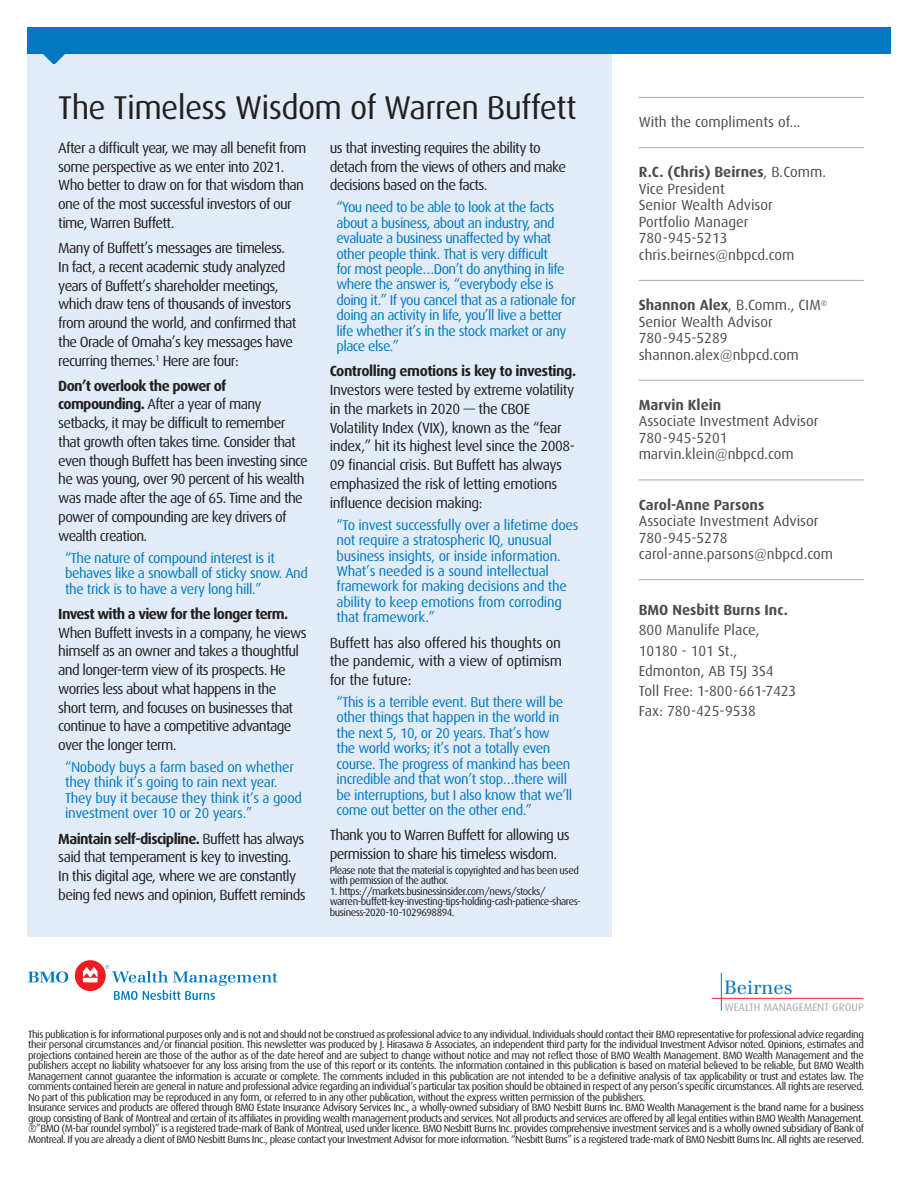
<style>
.page{position:relative;width:918px;height:1188px;background:#fff}
.page>*{position:absolute;margin:0;border:0;box-sizing:border-box;transform-origin:0 0}
.Section_Headline{font:33px "Dax";letter-spacing:-.02em;color:#231f20}
.t1{font:19.05px "Emona";color:#0079c2}
.Body_Copy{font:14.7px/18.8px "Dax";letter-spacing:-.045em;color:#231f20}
.CTA_Variable{font:14.7px/16.5px "Dax";color:#4b4c4d}
.t2{font:700 14.7px "Dax";color:#4b4c4d}
.Body_Copy-2{font:14.25px/15.5px "Dax";letter-spacing:-.03em;color:#0079c2}
.t3{font:10.95px "Dax";color:#a8a9ad}
.Body_Copy-3{font:10.5px/10.5px "Dax";letter-spacing:-.045em;color:#231f20;text-align:justify}
.s1{font-weight:700}
</style>
<div class="page">
<hr style="left:639px;top:97px;width:225px;height:1px;background:#a8a9ad">
<hr style="left:639px;top:147px;width:225px;height:1px;background:#a8a9ad">
<hr style="left:639px;top:280px;width:225px;height:1px;background:#a8a9ad">
<hr style="left:639px;top:380px;width:225px;height:1px;background:#a8a9ad">
<hr style="left:639px;top:480px;width:225px;height:1px;background:#a8a9ad">
<hr style="left:639px;top:579px;width:225px;height:1px;background:#a8a9ad">
<svg style="left:721px;top:973px;width:1px;height:38px"></svg>
<hr style="left:712px;top:998px;width:151px;height:1px;background:#ee2823">
<div style="left:27px;top:54px;width:585px;height:882px;background:#e1ecf7"></div>
<div style="left:27px;top:27px;width:864px;height:27px;background:#0079c2"></div>
<svg style="left:43px;top:54px;width:22px;height:10px"></svg>
<svg style="left:28px;top:971px;width:40px;height:12px"></svg>
<div style="left:75px;top:960px;width:31px;height:31px;background:#ee1d23;border-radius:50%"></div>
<svg style="left:83px;top:967px;width:15px;height:15px"></svg>
<svg style="left:105px;top:965px;width:173px;height:35px"></svg>
<p class="Section_Headline" style="left:58px;top:89px;width:520px">The Timeless Wisdom of Warren Buffett</p>
<p class="Body_Copy" style="left:58px;top:138px;width:249px">After a difficult year, we may all benefit from some perspective as we enter into 2021.<br>Who better to draw on for that wisdom than one of the most successful investors of our time, Warren Buffett.</p>
<p class="Body_Copy" style="left:58px;top:239px;width:240px">Many of Buffett’s messages are timeless.<br>In fact, a recent academic study analyzed years of Buffett’s shareholder meetings, which draw tens of thousands of investors from around the world, and confirmed that the Oracle of Omaha’s key messages have recurring themes.<sup>1</sup> Here are four:</p>
<p class="Body_Copy" style="left:58px;top:376px;width:251px"><span class="s1">Don’t overlook the power of compounding.</span> After a year of many setbacks, it may be difficult to remember that growth often takes time. Consider that even though Buffett has been investing since he was young, over 90 percent of his wealth was made after the age of 65. Time and the power of compounding are key drivers of wealth creation.</p>
<p class="Body_Copy-2" style="left:65px;top:550px;width:244px">“The nature of compound interest is it behaves like a snowball of sticky snow. And the trick is to have a very long hill.”</p>
<p class="Body_Copy" style="left:58px;top:604px;width:250px"><span class="s1">Invest with a view for the longer term.<br></span>When Buffett invests in a company, he views himself as an owner and takes a thoughtful and longer-term view of its prospects. He worries less about what happens in the short term, and focuses on businesses that continue to have a competitive advantage over the longer term.</p>
<p class="Body_Copy-2" style="left:65px;top:759px;width:239px">“Nobody buys a farm based on whether they think it’s going to rain next year.<br>They buy it because they think it’s a good investment over 10 or 20 years.”</p>
<p class="Body_Copy" style="left:58px;top:829px;width:249px"><span class="s1">Maintain self-discipline.</span> Buffett has always said that temperament is key to investing.<br>In this digital age, where we are constantly being fed news and opinion, Buffett reminds</p>
<p class="Body_Copy" style="left:330px;top:138px;width:238px">us that investing requires the ability to detach from the views of others and make decisions based on the facts.</p>
<p class="Body_Copy-2" style="left:337px;top:200px;width:241px">“You need to be able to look at the facts about a business, about an industry, and evaluate a business unaffected by what other people think. That is very difficult<br>for most people…Don’t do anything in life where the answer is, “everybody else is doing it.” If you cancel that as a rationale for doing an activity in life, you’ll live a better life whether it’s in the stock market or any place else.”</p>
<p class="Body_Copy" style="left:330px;top:362px;width:248px"><span class="s1">Controlling emotions is key to investing.<br></span>Investors were tested by extreme volatility in the markets in 2020 — the CBOE Volatility Index (VIX), known as the “fear index,” hit its highest level since the 2008- 09 financial crisis. But Buffett has always emphasized the risk of letting emotions influence decision making:</p>
<p class="Body_Copy-2" style="left:337px;top:517px;width:243px">“To invest successfully over a lifetime does not require a stratospheric IQ, unusual business insights, or inside information.<br>What’s needed is a sound intellectual framework for making decisions and the ability to keep emotions from corroding that framework.”</p>
<p class="Body_Copy" style="left:330px;top:633px;width:234px;text-align:justify">Buffett has also offered his thoughts on the pandemic, with a view of optimism for the future:</p>
<p class="Body_Copy-2" style="left:337px;top:695px;width:237px">“This is a terrible event. But there will be other things that happen in the world in the next 5, 10, or 20 years. That’s how<br>the world works; it’s not a totally even course. The progress of mankind has been incredible and that won’t stop…there will be interruptions, but I also know that we’ll come out better on the other end.”</p>
<p class="Body_Copy" style="left:330px;top:826px;width:241px">Thank you to Warren Buffett for allowing us permission to share his timeless wisdom.</p>
<p class="Body_Copy-3" style="left:330px;top:865px;width:251px">Please note that the material is copyrighted and has been used with permission of the author.</p>
<p class="Body_Copy-3" style="left:330px;top:886px;width:252px;text-align:left">1. https://markets.businessinsider.com/news/stocks/ warren-buffett-key-investing-tips-holding-cash-patience-shares&shy;business-2020-10-1029698894.</p>
<p class="CTA_Variable" style="left:639px;top:114px;width:163px">With the compliments of...</p>
<p class="CTA_Variable" style="left:639px;top:164px;width:189px"><span class="s1">R.C. (Chris) Beirnes</span>, B.Comm.<br>Vice President<br>Senior Wealth Advisor<br>Portfolio Manager<br>780-945-5213 chris.beirnes@nbpcd.com</p>
<p class="CTA_Variable" style="left:639px;top:297px;width:190px"><span class="s1">Shannon Alex</span>, B.Comm., CIM<sup>®<br></sup>Senior Wealth Advisor<br>780-945-5289 shannon.alex@nbpcd.com</p>
<p class="CTA_Variable" style="left:639px;top:397px;width:181px"><span class="s1">Marvin Klein<br></span>Associate Investment Advisor<br>780-945-5201 marvin.klein@nbpcd.com</p>
<p class="CTA_Variable" style="left:639px;top:496px;width:196px"><span class="s1">Carol-Anne Parsons<br></span>Associate Investment Advisor<br>780-945-5278 carol-anne.parsons@nbpcd.com</p>
<p class="t2" style="left:639px;top:602px;width:151px">BMO Nesbitt Burns Inc.</p>
<p class="CTA_Variable" style="left:639px;top:622px;width:122px">800 Manulife Place,</p>
<p class="CTA_Variable" style="left:639px;top:642px;width:100px">10180 - 101 St.,</p>
<p class="CTA_Variable" style="left:639px;top:663px;width:136px">Edmonton, AB T5J 3S4</p>
<p class="CTA_Variable" style="left:639px;top:683px;width:159px">Toll Free: 1-800-661-7423</p>
<p class="CTA_Variable" style="left:639px;top:703px;width:119px">Fax: 780-425-9538</p>
<p class="t1" style="left:724px;top:976px;width:70px">Beirnes</p>
<p class="t3" style="left:725px;top:1001px;width:141px">WEALTH MANAGEMENT GROUP</p>
<p class="Body_Copy-3" style="left:28px;top:1029px;width:837px">This publication is for informational purposes only and is not and should not be construed as professional advice to any individual. Individuals should contact their BMO representative for professional advice regarding their personal circumstances and/or financial position. This newsletter was produced by J. Hirasawa &amp; Associates, an independent third party for the individual Investment Advisor noted. Opinions, estimates and projections contained herein are those of the author as of the date hereof and are subject to change without notice and may not reflect those of BMO Wealth Management. BMO Wealth Management and the publishers accept no liability whatsoever for any loss arising from the use of this report or its contents. The information contained in this publication is based on material believed to be reliable, but BMO Wealth Management cannot guarantee the information is accurate or complete. The comments included in this publication are not intended to be a definitive analysis of tax applicability or trust and estates law. The comments contained herein are general in nature and professional advice regarding an individual’s particular tax position should be obtained in respect of any person’s specific circumstances. All rights are reserved.<br>No part of this publication may be reproduced in any form, or referred to in any other publication, without the express written permission of the publishers.</p>
<p class="Body_Copy-3" style="left:28px;top:1102px;width:837px">Insurance services and products are offered through BMO Estate Insurance Advisory Services Inc., a wholly-owned subsidiary of BMO Nesbitt Burns Inc. BMO Wealth Management is the brand name for a business group consisting of Bank of Montreal and certain of its affiliates in providing wealth management products and services. Not all products and services are offered by all legal entities within BMO Wealth Management. ®”BMO (M-bar roundel symbol)” is a registered trade-mark of Bank of Montreal, used under licence. BMO Nesbitt Burns Inc. provides comprehensive investment services and is a wholly owned subsidiary of Bank of Montreal. If you are already a client of BMO Nesbitt Burns Inc., please contact your Investment Advisor for more information. “Nesbitt Burns” is a registered trade-mark of BMO Nesbitt Burns Inc. All rights are reserved.</p>
</div>
